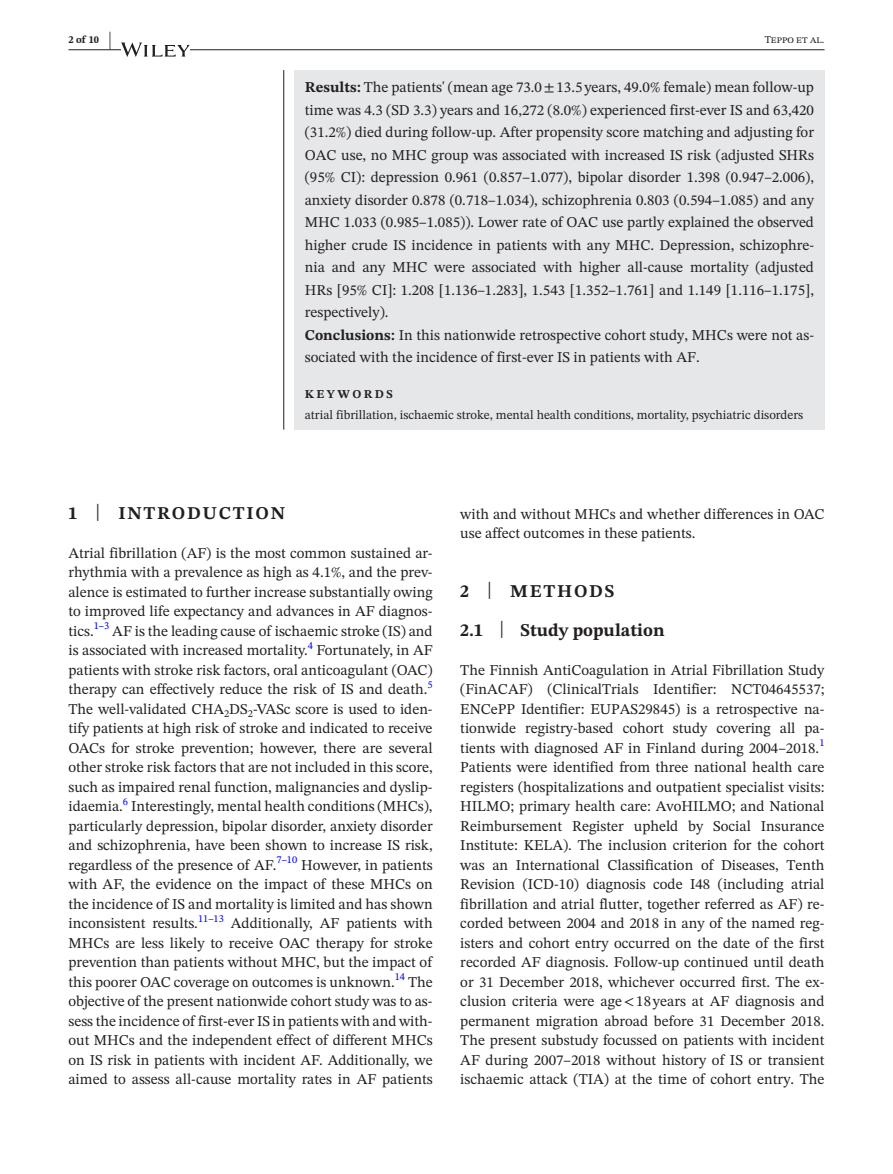
<style>
.page{position:relative;width:893px;height:1174px;background:#fff}
.page>*{position:absolute;margin:0;border:0;box-sizing:border-box;transform-origin:0 0}
.t1{font:700 18px/39px "STIX Two Text";color:#231f20}
.t2{font:700 18px "STIX Two Text";letter-spacing:.09em;color:#231f20}
.t3{font:15px/19.5px "STIX Two Text";color:#231f20;text-align:justify}
.t4{font:12.75px "STIX Two Text";color:#231f20}
.t5{font:700 12px "STIX Two Text";letter-spacing:.2em;color:#231f20}
.t6{font:10.5px "STIX Two Text";color:#00f}
.t7{font:10.5px "STIX Two Text";color:#231f20}
.t8{font:700 10.5px "STIX Two Text";color:#231f20}
.s1{font-size:21px}
.s2{font-weight:700}
.s3{font-weight:400;font-size:23.7px}
</style>
<div class="page">
<hr style="left:68px;top:49px;width:756px;height:1px;background:#231f20">
<svg style="left:121px;top:43px;width:69px;height:14px"></svg>
<div style="left:294px;top:70px;width:530px;height:359px;background:#e6e7e9"></div>
<hr style="left:283px;top:70px;width:1px;height:359px;background:#231f20">
<p class="t8" style="left:68px;top:32px;width:44px">2 of 10 <span class="s1">|</span></p>
<p class="t7" style="left:765px;top:32px;width:61px">Teppo et al.</p>
<p class="t3" style="left:305px;top:76px;width:511px;line-height:22.5px;text-align:left"><span class="s2">Results:</span> The patients' (mean age 73.0±13.5 years, 49.0% female) mean follow-up time was 4.3 (SD 3.3) years and 16,272 (8.0%) experienced first-ever IS and 63,420 (31.2%) died during follow-up. After propensity score matching and adjusting for OAC use, no MHC group was associated with increased IS risk (adjusted SHRs (95% CI): depression 0.961 (0.857–1.077), bipolar disorder 1.398 (0.947–2.006), anxiety disorder 0.878 (0.718–1.034), schizophrenia 0.803 (0.594–1.085) and any MHC 1.033 (0.985–1.085)). Lower rate of OAC use partly explained the observed higher crude IS incidence in patients with any MHC. Depression, schizophre&shy;nia and any MHC were associated with higher all-cause mortality (adjusted HRs [95% CI]: 1.208 [1.136–1.283], 1.543 [1.352–1.761] and 1.149 [1.116–1.175], respectively).<br><span class="s2">Conclusions:</span> In this nationwide retrospective cohort study, MHCs were not as&shy;sociated with the incidence of first-ever IS in patients with AF.</p>
<p class="t5" style="left:305px;top:385px;width:90px">KEYWORDS</p>
<p class="t4" style="left:305px;top:406px;width:500px">atrial fibrillation, ischaemic stroke, mental health conditions, mortality, psychiatric disorders</p>
<p class="t2" style="left:68px;top:500px;width:218px">1 <span class="s3">|</span> INTRODUCTION</p>
<p class="t3" style="left:68px;top:543px;width:366px">Atrial fibrillation (AF) is the most common sustained ar&shy;rhythmia with a prevalence as high as 4.1%, and the prev&shy;alence is estimated to further increase substantially owing to improved life expectancy and advances in AF diagnos&shy;tics.</p>
<p class="t6" style="left:94px;top:618px;width:17px">1–3</p>
<p class="t3" style="left:68px;top:621px;width:366px;text-indent:44px">AF is the leading cause of ischaemic stroke (IS) and is associated with increased mortality.</p>
<p class="t6" style="left:308px;top:637px;width:7px">4</p>
<p class="t3" style="left:68px;top:640px;width:366px;text-indent:248px">Fortunately, in AF patients with stroke risk factors, oral anticoagulant (OAC) therapy can effectively reduce the risk of IS and death.</p>
<p class="t6" style="left:427px;top:676px;width:7px">5</p>
<p class="t3" style="left:68px;top:699px;width:366px">The well-validated CHA<sub>2</sub>DS<sub>2</sub>-VASc score is used to iden&shy;tify patients at high risk of stroke and indicated to receive OACs for stroke prevention; however, there are several other stroke risk factors that are not included in this score, such as impaired renal function, malignancies and dyslip&shy;idaemia.</p>
<p class="t6" style="left:123px;top:793px;width:7px">6</p>
<p class="t3" style="left:68px;top:796px;width:366px;text-indent:63px">Interestingly, mental health conditions (MHCs), particularly depression, bipolar disorder, anxiety disorder and schizophrenia, have been shown to increase IS risk, regardless of the presence of AF.</p>
<p class="t6" style="left:276px;top:852px;width:22px">7–10</p>
<p class="t3" style="left:68px;top:855px;width:366px;text-indent:233px">However, in patients with AF, the evidence on the impact of these MHCs on the incidence of IS and mortality is limited and has shown inconsistent results.</p>
<p class="t6" style="left:198px;top:910px;width:28px">11–13</p>
<p class="t3" style="left:68px;top:913px;width:366px;text-indent:163px">Additionally, AF patients with MHCs are less likely to receive OAC therapy for stroke prevention than patients without MHC, but the impact of this poorer OAC coverage on outcomes is unknown.</p>
<p class="t6" style="left:395px;top:969px;width:12px">14</p>
<p class="t3" style="left:68px;top:972px;width:366px;text-indent:340px">The objective of the present nationwide cohort study was to as&shy;sess the incidence of first-ever IS in patients with and with&shy;out MHCs and the independent effect of different MHCs on IS risk in patients with incident AF. Additionally, we aimed to assess all-cause mortality rates in AF patients</p>
<p class="t3" style="left:460px;top:504px;width:366px">with and without MHCs and whether differences in OAC use affect outcomes in these patients.</p>
<p class="t1" style="left:460px;top:572px;width:206px">2 <span class="s3">|</span> METHODS<br>2.1 <span class="s3">|</span> Study population</p>
<p class="t3" style="left:460px;top:660px;width:366px">The Finnish AntiCoagulation in Atrial Fibrillation Study (FinACAF) (ClinicalTrials Identifier: NCT04645537; ENCePP Identifier: EUPAS29845) is a retrospective na&shy;tionwide registry-based cohort study covering all pa&shy;tients with diagnosed AF in Finland during 2004–2018.</p>
<p class="t6" style="left:819px;top:735px;width:7px">1</p>
<p class="t3" style="left:460px;top:757px;width:366px">Patients were identified from three national health care registers (hospitalizations and outpatient specialist visits:<br>HILMO; primary health care: AvoHILMO; and National Reimbursement Register upheld by Social Insurance Institute: KELA). The inclusion criterion for the cohort was an International Classification of Diseases, Tenth Revision (ICD-10) diagnosis code I48 (including atrial fibrillation and atrial flutter, together referred as AF) re&shy;corded between 2004 and 2018 in any of the named reg&shy;isters and cohort entry occurred on the date of the first recorded AF diagnosis. Follow-up continued until death or 31 December 2018, whichever occurred first. The ex&shy;clusion criteria were age&lt;18 years at AF diagnosis and permanent migration abroad before 31 December 2018.<br>The present substudy focussed on patients with incident AF during 2007–2018 without history of IS or transient ischaemic attack (TIA) at the time of cohort entry. The</p>
</div>
